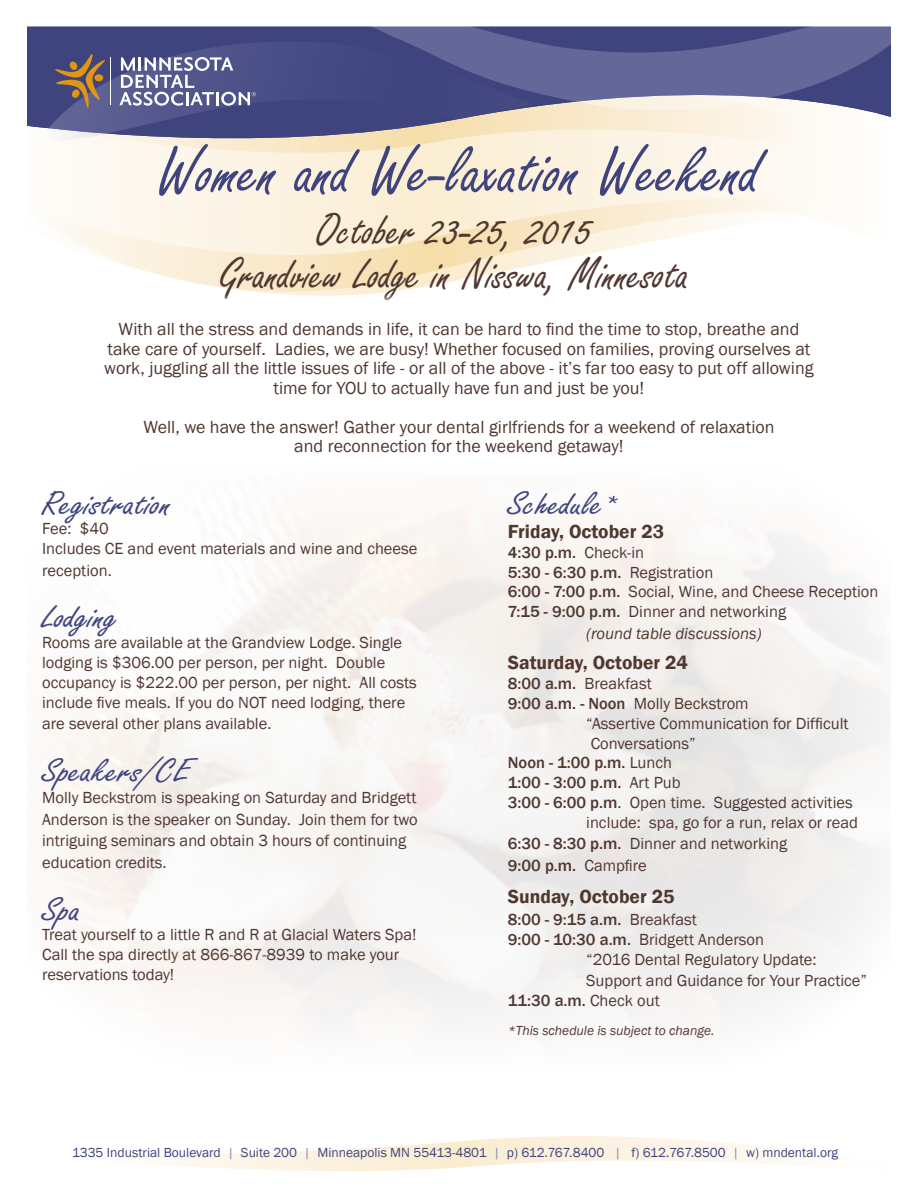
<style>
.page{position:relative;width:918px;height:1188px;background:#fff}
.page>*{position:absolute;margin:0;border:0;box-sizing:border-box;transform-origin:0 0}
.t1{font:72px "Freestyle Script";color:#3f447f}
.t2{font:48px "Freestyle Script";color:#503831}
.t3{font:35.7px "Freestyle Script";color:#3f447f;scale:1.18 1}
.t4{font:600 19.5px "Franklin Gothic";color:#503730}
.t5{font:18px/19.5px "Franklin Gothic";color:#503730;text-align:center}
.t6{font:16.5px/19.8px "Franklin Gothic";color:#503730}
.t7{font:500 16.5px "Franklin Gothic";color:#503730}
.t8{font:italic 16.5px "Franklin Gothic";color:#503730}
.t9{font:13.5px "Franklin Gothic";color:#3f447f}
.t10{font:italic 13.5px "Franklin Gothic";color:#503730}
.s1{color:#503730}
.s2{font-size:29.25px}
.s3{font-weight:400}
.s4{font-weight:500}
.s5{color:#8a8bb4}
</style>
<div class="page">
<svg style="left:74px;top:158px;width:736px;height:39px"></svg>
<svg style="left:51px;top:197px;width:759px;height:99px"></svg>
<svg style="left:27px;top:27px;width:783px;height:131px"></svg>
<svg style="left:44px;top:26px;width:489px;height:115px"></svg>
<svg style="left:55px;top:54px;width:51px;height:54px"></svg>
<div style="left:94px;top:74px;width:9px;height:7px;background:#e09515;border-radius:50%"></div>
<hr style="left:110px;top:57px;width:1px;height:48px;background:#fff">
<svg style="left:119px;top:57px;width:51px;height:49px"></svg>
<svg style="left:170px;top:26px;width:721px;height:95px"></svg>
<svg style="left:155px;top:1136px;width:633px;height:35px"></svg>
<p class="t1" style="left:157px;top:132px;width:604px">Women and We-laxation Weekend</p>
<p class="t2" style="left:317px;top:204px;width:277px">October 23-25, 2015</p>
<p class="t2" style="left:220px;top:248px;width:471px">Gran<span class="s1">dview Lod</span>ge in Nisswa, Minnesota</p>
<p class="t5" style="left:104px;top:320px;width:711px">With all the stress and demands in life, it can be hard to find the time to stop, breathe and take care of yourself. Ladies, we are busy! Whether focused on families, proving ourselves at work, juggling all the little issues of life - or all of the above - it’s far too easy to put off allowing time for YOU to actually have fun and just be you!</p>
<p class="t5" style="left:143px;top:417px;width:633px">Well, we have the answer! Gather your dental girlfriends for a weekend of relaxation and reconnection for the weekend getaway!</p>
<p class="t3" style="left:42px;top:484px;width:111px">Registration</p>
<p class="t6" style="left:42px;top:519px;width:377px">Fee: $40<br>Includes CE and event materials and wine and cheese</p>
<p class="t6" style="left:42px;top:561px;width:71px">reception.</p>
<p class="t3" style="left:42px;top:598px;width:66px">Lodging</p>
<p class="t6" style="left:42px;top:633px;width:376px">Rooms are available at the Grandview Lodge. Single lodging is $306.00 per person, per night. Double occupancy is $222.00 per person, per night. All costs include five meals. If you do NOT need lodging, there</p>
<p class="t6" style="left:42px;top:714px;width:231px">are several other plans available.</p>
<p class="t3" style="left:42px;top:751px;width:127px">Speakers/CE</p>
<p class="t6" style="left:42px;top:787px;width:377px;line-height:21.6px">Molly Beckstrom is speaking on Saturday and Bridgett Anderson is the speaker on Sunday. Join them for two intriguing seminars and obtain 3 hours of continuing education credits.</p>
<p class="t3" style="left:42px;top:890px;width:34px">Spa</p>
<p class="t6" style="left:42px;top:925px;width:376px">Treat yourself to a little R and R at Glacial Waters Spa!<br>Call the spa directly at 866-867-8939 to make your reservations today!</p>
<p class="t3" style="left:508px;top:484px;width:92px">Schedule<span class="s2">*</span></p>
<p class="t4" style="left:508px;top:520px;width:158px">Friday, October 23</p>
<p class="t7" style="left:508px;top:542px;width:138px">4:30 p.m. <span class="s3">Check-in</span></p>
<p class="t7" style="left:508px;top:562px;width:207px">5:30 - 6:30 p.m. <span class="s3">Registration</span></p>
<p class="t6" style="left:508px;top:582px;width:372px"><span class="s4">6:00 - 7:00 p.m.</span> Social, Wine, and Cheese Reception</p>
<p class="t6" style="left:508px;top:602px;width:280px"><span class="s4">7:15 - 9:00 p.m.</span> Dinner and networking</p>
<p class="t8" style="left:586px;top:623px;width:177px">(round table discussions)</p>
<p class="t4" style="left:508px;top:651px;width:182px">Saturday, October 24</p>
<p class="t6" style="left:508px;top:674px;width:145px"><span class="s4">8:00 a.m.</span> Breakfast</p>
<p class="t6" style="left:508px;top:694px;width:242px"><span class="s4">9:00 a.m. - Noon</span> Molly Beckstrom</p>
<p class="t6" style="left:586px;top:714px;width:264px">“Assertive Communication for Difficult<br>Conversations”</p>
<p class="t7" style="left:508px;top:753px;width:166px">Noon - 1:00 p.m. <span class="s3">Lunch</span></p>
<p class="t7" style="left:508px;top:773px;width:174px">1:00 - 3:00 p.m. <span class="s3">Art Pub</span></p>
<p class="t6" style="left:586px;top:793px;width:273px;text-indent:-78px"><span class="s4">3:00 - 6:00 p.m</span>. Open time. Suggested activities include: spa, go for a run, relax or read</p>
<p class="t6" style="left:508px;top:834px;width:281px"><span class="s4">6:30 - 8:30 p.m.</span> Dinner and networking</p>
<p class="t7" style="left:508px;top:855px;width:140px">9:00 p.m. <span class="s3">Campfire</span></p>
<p class="t4" style="left:508px;top:885px;width:168px">Sunday, October 25</p>
<p class="t7" style="left:508px;top:909px;width:191px">8:00 - 9:15 a.m. <span class="s3">Breakfast</span></p>
<p class="t6" style="left:586px;top:930px;width:232px;text-indent:-78px"><span class="s4">9:00 - 10:30 a.m.</span> Bridgett Anderson<br>“2016 Dental Regulatory Update:</p>
<p class="t6" style="left:586px;top:971px;width:282px">Support and Guidance for Your Practice”</p>
<p class="t7" style="left:508px;top:990px;width:153px">11:30 a.m. <span class="s3">Check out</span></p>
<p class="t10" style="left:508px;top:1022px;width:208px">*This schedule is subject to change.</p>
<p class="t9" style="left:72px;top:1145px;width:768px">1335 Industrial Boulevard <span class="s5">|</span> Suite 200 <span class="s5">|</span> Minneapolis MN 55413-4801 <span class="s5">|</span> p) 612.767.8400 <span class="s5">|</span> f) 612.767.8500 <span class="s5">|</span> w) mndental.org</p>
</div>
